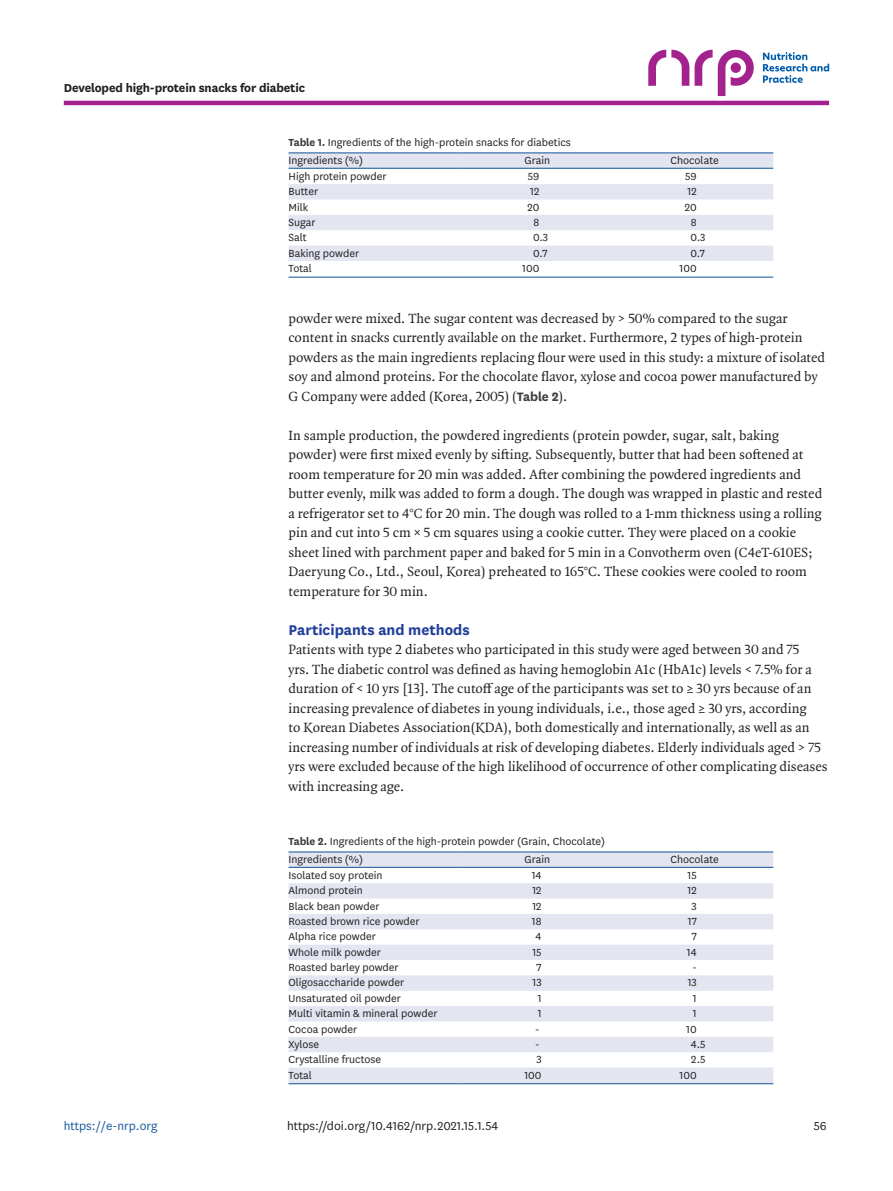
<style>
.page{position:relative;width:893px;height:1191px;background:#fff}
.page>*{position:absolute;margin:0;border:0;box-sizing:border-box;transform-origin:0 0}
.body_title2{font:700 16.5px "National";color:#223f99}
.body_p_first{font:14.25px/19.5px "Quadraat OT";color:#231f20}
.body_p{font:14.25px/19.5px "Quadraat OT";color:#231f20}
.doi_running_footer{font:13.5px "National";color:#231f20}
.alt-title-type{font:700 13.5px "National";letter-spacing:-.01em;color:#231f20}
.t1{font:13.5px "National";color:#1a5a9d}
.tbody_entry{font:12px "National";color:#231f20}
.table-wrap_caption{font:12px "National";color:#231f20}
.thead_entry{font:12px "National";color:#231f20}
.s1{font-weight:700;color:#3e3e3f}
.s2{font-family:"National";font-weight:700;color:#3e3e3f}
</style>
<div class="page">
<hr style="left:64px;top:101px;width:765px;height:4px;background:#a4228e">
<svg style="left:695px;top:50px;width:59px;height:46px"></svg>
<svg style="left:648px;top:50px;width:41px;height:36px"></svg>
<svg style="left:763px;top:52px;width:66px;height:31px"></svg>
<svg style="left:289px;top:153px;width:484px;height:108px;fill:#e3e6f1"></svg>
<hr style="left:289px;top:152px;width:170px;height:1px;background:#1a5a9d">
<hr style="left:459px;top:152px;width:157px;height:1px;background:#1a5a9d">
<hr style="left:616px;top:152px;width:157px;height:1px;background:#1a5a9d">
<hr style="left:289px;top:168px;width:170px;height:1px;background:#1a5a9d">
<hr style="left:459px;top:168px;width:157px;height:1px;background:#1a5a9d">
<hr style="left:616px;top:168px;width:157px;height:1px;background:#1a5a9d">
<hr style="left:289px;top:277px;width:170px;height:1px;background:#1a5a9d">
<hr style="left:459px;top:277px;width:157px;height:1px;background:#1a5a9d">
<hr style="left:616px;top:277px;width:157px;height:1px;background:#1a5a9d">
<svg style="left:289px;top:852px;width:484px;height:231px;fill:#e3e6f1"></svg>
<hr style="left:289px;top:851px;width:170px;height:1px;background:#1a5a9d">
<hr style="left:459px;top:851px;width:157px;height:1px;background:#1a5a9d">
<hr style="left:616px;top:851px;width:157px;height:1px;background:#1a5a9d">
<hr style="left:289px;top:866px;width:170px;height:2px;background:#1a5a9d">
<hr style="left:459px;top:866px;width:157px;height:2px;background:#1a5a9d">
<hr style="left:616px;top:866px;width:157px;height:2px;background:#1a5a9d">
<hr style="left:289px;top:1083px;width:170px;height:1px;background:#1a5a9d">
<hr style="left:459px;top:1083px;width:157px;height:1px;background:#1a5a9d">
<hr style="left:616px;top:1083px;width:157px;height:1px;background:#1a5a9d">
<p class="alt-title-type" style="left:64px;top:78px;width:243px">Developed high-protein snacks for diabetic</p>
<p class="table-wrap_caption" style="left:289px;top:135px;width:284px"><span class="s1">Table 1.</span> Ingredients of the high-protein snacks for diabetics</p>
<p class="thead_entry" style="left:289px;top:152px;width:76px">Ingredients (%)</p>
<p class="thead_entry" style="left:524px;top:152px;width:27px">Grain</p>
<p class="thead_entry" style="left:670px;top:152px;width:50px">Chocolate</p>
<p class="tbody_entry" style="left:289px;top:168px;width:99px">High protein powder</p>
<p class="tbody_entry" style="left:528px;top:168px;width:13px">59</p>
<p class="tbody_entry" style="left:685px;top:168px;width:13px">59</p>
<p class="tbody_entry" style="left:289px;top:184px;width:31px">Butter</p>
<p class="tbody_entry" style="left:530px;top:184px;width:11px">12</p>
<p class="tbody_entry" style="left:688px;top:184px;width:11px">12</p>
<p class="tbody_entry" style="left:289px;top:199px;width:21px">Milk</p>
<p class="tbody_entry" style="left:527px;top:199px;width:13px">20</p>
<p class="tbody_entry" style="left:685px;top:199px;width:13px">20</p>
<p class="tbody_entry" style="left:289px;top:214px;width:28px">Sugar</p>
<p class="tbody_entry" style="left:534px;top:214px;width:7px">8</p>
<p class="tbody_entry" style="left:691px;top:214px;width:7px">8</p>
<p class="tbody_entry" style="left:289px;top:230px;width:20px">Salt</p>
<p class="tbody_entry" style="left:533px;top:230px;width:16px">0.3</p>
<p class="tbody_entry" style="left:690px;top:230px;width:16px">0.3</p>
<p class="tbody_entry" style="left:289px;top:245px;width:72px">Baking powder</p>
<p class="tbody_entry" style="left:533px;top:245px;width:16px">0.7</p>
<p class="tbody_entry" style="left:690px;top:245px;width:16px">0.7</p>
<p class="tbody_entry" style="left:289px;top:260px;width:25px">Total</p>
<p class="tbody_entry" style="left:522px;top:260px;width:19px">100</p>
<p class="tbody_entry" style="left:680px;top:260px;width:19px">100</p>
<p class="body_p_first" style="left:289px;top:308px;width:538px">powder were mixed. The sugar content was decreased by &gt; 50% compared to the sugar content in snacks currently available on the market. Furthermore, 2 types of high-protein powders as the main ingredients replacing flour were used in this study: a mixture of isolated soy and almond proteins. For the chocolate flavor, xylose and cocoa power manufactured by G Company were added (Korea, 2005) (<span class="s2">Table 2</span>).</p>
<p class="body_p" style="left:289px;top:425px;width:535px">In sample production, the powdered ingredients (protein powder, sugar, salt, baking powder) were first mixed evenly by sifting. Subsequently, butter that had been softened at room temperature for 20 min was added. After combining the powdered ingredients and butter evenly, milk was added to form a dough. The dough was wrapped in plastic and rested a refrigerator set to 4°C for 20 min. The dough was rolled to a 1-mm thickness using a rolling pin and cut into 5 cm × 5 cm squares using a cookie cutter. They were placed on a cookie sheet lined with parchment paper and baked for 5 min in a Convotherm oven (C4eT-610ES; Daeryung Co., Ltd., Seoul, Korea) preheated to 165°C. These cookies were cooled to room temperature for 30 min.</p>
<p class="body_title2" style="left:289px;top:618px;width:183px">Participants and methods</p>
<p class="body_p_first" style="left:289px;top:640px;width:541px">Patients with type 2 diabetes who participated in this study were aged between 30 and 75<br>yrs. The diabetic control was defined as having hemoglobin A1c (HbA1c) levels &lt; 7.5% for a duration of &lt; 10 yrs [13]. The cutoff age of the participants was set to ≥ 30 yrs because of an increasing prevalence of diabetes in young individuals, i.e., those aged ≥ 30 yrs, according<br>to Korean Diabetes Association(KDA), both domestically and internationally, as well as an increasing number of individuals at risk of developing diabetes. Elderly individuals aged &gt; 75 yrs were excluded because of the high likelihood of occurrence of other complicating diseases with increasing age.</p>
<p class="t1" style="left:64px;top:1116px;width:95px">https://e-nrp.org</p>
<p class="table-wrap_caption" style="left:289px;top:834px;width:318px"><span class="s1">Table 2.</span> Ingredients of the high-protein powder (Grain, Chocolate)</p>
<p class="thead_entry" style="left:289px;top:851px;width:76px">Ingredients (%)</p>
<p class="thead_entry" style="left:524px;top:851px;width:27px">Grain</p>
<p class="thead_entry" style="left:670px;top:851px;width:50px">Chocolate</p>
<p class="tbody_entry" style="left:289px;top:867px;width:96px">Isolated soy protein</p>
<p class="tbody_entry" style="left:532px;top:867px;width:11px">14</p>
<p class="tbody_entry" style="left:688px;top:867px;width:11px">15</p>
<p class="tbody_entry" style="left:289px;top:883px;width:76px">Almond protein</p>
<p class="tbody_entry" style="left:532px;top:883px;width:11px">12</p>
<p class="tbody_entry" style="left:688px;top:883px;width:11px">12</p>
<p class="tbody_entry" style="left:289px;top:898px;width:93px">Black bean powder</p>
<p class="tbody_entry" style="left:532px;top:898px;width:11px">12</p>
<p class="tbody_entry" style="left:692px;top:898px;width:7px">3</p>
<p class="tbody_entry" style="left:289px;top:913px;width:133px">Roasted brown rice powder</p>
<p class="tbody_entry" style="left:532px;top:913px;width:11px">18</p>
<p class="tbody_entry" style="left:688px;top:913px;width:10px">17</p>
<p class="tbody_entry" style="left:289px;top:929px;width:89px">Alpha rice powder</p>
<p class="tbody_entry" style="left:536px;top:929px;width:7px">4</p>
<p class="tbody_entry" style="left:692px;top:929px;width:7px">7</p>
<p class="tbody_entry" style="left:289px;top:944px;width:94px">Whole milk powder</p>
<p class="tbody_entry" style="left:532px;top:944px;width:11px">15</p>
<p class="tbody_entry" style="left:687px;top:944px;width:11px">14</p>
<p class="tbody_entry" style="left:289px;top:959px;width:112px">Roasted barley powder</p>
<p class="tbody_entry" style="left:536px;top:959px;width:7px">7</p>
<p class="tbody_entry" style="left:692px;top:959px;width:6px">-</p>
<p class="tbody_entry" style="left:289px;top:975px;width:117px">Oligosaccharide powder</p>
<p class="tbody_entry" style="left:532px;top:975px;width:11px">13</p>
<p class="tbody_entry" style="left:688px;top:975px;width:11px">13</p>
<p class="tbody_entry" style="left:289px;top:990px;width:114px">Unsaturated oil powder</p>
<p class="tbody_entry" style="left:538px;top:990px;width:5px">1</p>
<p class="tbody_entry" style="left:693px;top:990px;width:5px">1</p>
<p class="tbody_entry" style="left:289px;top:1005px;width:151px">Multi vitamin &amp; mineral powder</p>
<p class="tbody_entry" style="left:538px;top:1005px;width:5px">1</p>
<p class="tbody_entry" style="left:693px;top:1005px;width:5px">1</p>
<p class="tbody_entry" style="left:289px;top:1021px;width:70px">Cocoa powder</p>
<p class="tbody_entry" style="left:535px;top:1021px;width:6px">-</p>
<p class="tbody_entry" style="left:686px;top:1021px;width:12px">10</p>
<p class="tbody_entry" style="left:289px;top:1036px;width:32px">Xylose</p>
<p class="tbody_entry" style="left:535px;top:1036px;width:6px">-</p>
<p class="tbody_entry" style="left:691px;top:1036px;width:16px">4.5</p>
<p class="tbody_entry" style="left:289px;top:1051px;width:94px">Crystalline fructose</p>
<p class="tbody_entry" style="left:536px;top:1051px;width:7px">3</p>
<p class="tbody_entry" style="left:691px;top:1051px;width:16px">2.5</p>
<p class="tbody_entry" style="left:289px;top:1067px;width:25px">Total</p>
<p class="tbody_entry" style="left:524px;top:1067px;width:19px">100</p>
<p class="tbody_entry" style="left:680px;top:1067px;width:19px">100</p>
<p class="doi_running_footer" style="left:287px;top:1116px;width:213px">https://doi.org/10.4162/nrp.2021.15.1.54</p>
<p class="doi_running_footer" style="left:814px;top:1116px;width:14px">56</p>
</div>
